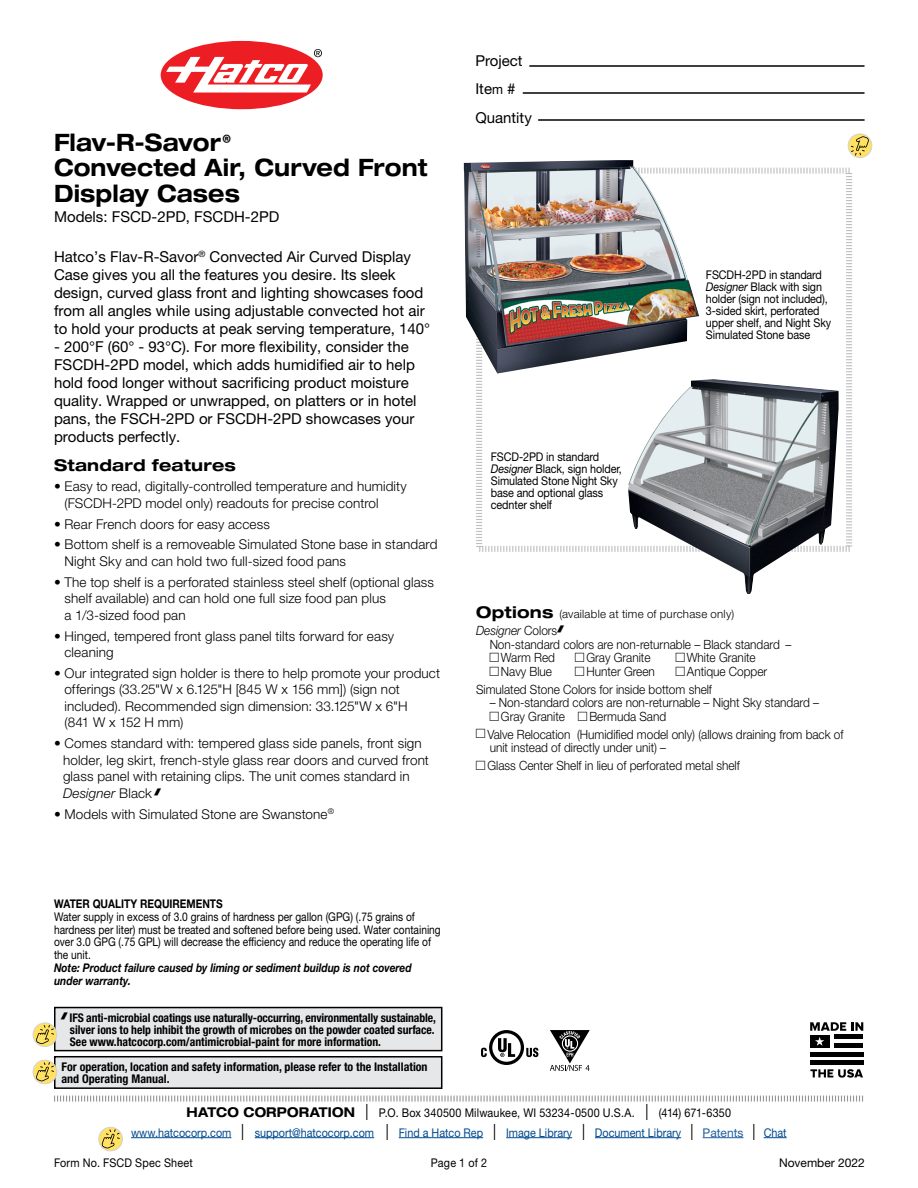
<style>
.page{position:relative;width:918px;height:1188px;background:#fff}
.page>*{position:absolute;margin:0;border:0;box-sizing:border-box;transform-origin:0 0}
.t1{font:700 expanded 24px/25.5px "Helvetica Neue LT Std";letter-spacing:.005em;color:#000;scale:.9 1}
.t2{font:700 expanded 16.2px "Helvetica Neue LT Std";letter-spacing:.015em;color:#000}
.t3{font:15px/18px "Helvetica Neue LT Std";color:#000}
.t4{font:300 13.5px/16.5px "Helvetica Neue LT Std";letter-spacing:.01em;color:#000}
.t5{font:300 12.75px/17.9px "Helvetica Neue LT Std";color:#000;scale:.93 1}
.t6{font:italic 300 12.75px "Helvetica Neue LT Std";color:#000;scale:.93 1}
.t7{font:700 condensed 12px/12px "Helvetica Neue LT Std";color:#000}
.t8{font:12px/12px "Helvetica Neue LT Std";color:#000;scale:.9 1}
.t9{font:12px/12.8px "Helvetica Neue LT Std";color:#000;scale:.85 1}
.t10{font:12px/19.5px "Helvetica Neue LT Std";color:#004a8f;text-align:center;scale:.9 1}
.t11{font:italic 700 12px/12.8px "Helvetica Neue LT Std";color:#000;scale:.85 1}
.t12{font:700 12px "Helvetica Neue LT Std";color:#000;scale:.85 1}
.t13{font:12px "Helvetica Neue LT Std";letter-spacing:.02em;color:#000;scale:.9 1}
.t14{font:12px "Helvetica Neue LT Std";color:#000}
.t15{font:300 11.55px "Helvetica Neue LT Std";letter-spacing:.02em;color:#000}
.s1{font-family:"Myriad Pro";font-style:italic;font-stretch:normal}
.s2{font-style:italic}
.s3{font-size:13.5px}
.s4{font-weight:700;font-stretch:expanded;font-size:16.2px}
.s5{font-style:normal}
.s6{font-weight:700;font-stretch:expanded;font-size:13.5px;color:#000}
.s7{font-stretch:condensed;font-size:22.5px;color:#000}
.s8{color:#000}
.s9{color:#215e9e}
</style>
<div class="page">
<hr style="left:131px;top:1137px;width:100px;height:1px;background:#004a8f">
<hr style="left:255px;top:1137px;width:119px;height:1px;background:#004a8f">
<hr style="left:399px;top:1137px;width:84px;height:1px;background:#004a8f">
<hr style="left:506px;top:1137px;width:66px;height:1px;background:#004a8f">
<hr style="left:595px;top:1137px;width:86px;height:1px;background:#004a8f">
<hr style="left:703px;top:1137px;width:41px;height:1px;background:#215e9e">
<svg style="left:764px;top:1137px;width:23px;height:1px"></svg>
<div style="left:99px;top:1127px;width:23px;height:24px;border:1px solid #d1d3d4;border-radius:50%"></div>
<svg style="left:101px;top:1129px;width:19px;height:20px"></svg>
<svg style="left:161px;top:41px;width:162px;height:68px"></svg>
<hr style="left:529px;top:65px;width:336px;height:2px;background:#000">
<hr style="left:523px;top:92px;width:342px;height:2px;background:#000">
<hr style="left:538px;top:119px;width:327px;height:2px;background:#000">
<svg style="left:54px;top:1095px;width:809px;height:7px"></svg>
<div style="left:55px;top:1057px;width:387px;height:31px;background:#e6e7e8"></div>
<div style="left:54px;top:1056px;width:388px;height:33px;border:2px solid #000"></div>
<div style="left:55px;top:1008px;width:387px;height:43px;background:#e6e7e8"></div>
<div style="left:54px;top:1007px;width:388px;height:44px;border:2px solid #000"></div>
<svg style="left:33px;top:1023px;width:24px;height:24px"></svg>
<div style="left:33px;top:1023px;width:24px;height:24px;border:1px solid #d1d3d4;border-radius:50%"></div>
<svg style="left:36px;top:1025px;width:18px;height:19px"></svg>
<svg style="left:33px;top:1060px;width:24px;height:24px"></svg>
<div style="left:33px;top:1060px;width:24px;height:24px;border:1px solid #d1d3d4;border-radius:50%"></div>
<svg style="left:36px;top:1062px;width:18px;height:20px"></svg>
<svg style="left:848px;top:134px;width:24px;height:24px"></svg>
<div style="left:848px;top:134px;width:24px;height:24px;border:1px solid #d1d3d4;border-radius:50%"></div>
<svg style="left:851px;top:136px;width:18px;height:20px"></svg>
<svg style="left:476px;top:167px;width:376px;height:385px"></svg>
<svg style="left:550px;top:1030px;width:40px;height:41px"></svg>
<svg style="left:481px;top:1030px;width:58px;height:35px"></svg>
<svg style="left:810px;top:1022px;width:53px;height:9px"></svg>
<svg style="left:810px;top:1069px;width:53px;height:9px"></svg>
<hr style="left:835px;top:1035px;width:28px;height:4px;background:#000">
<hr style="left:835px;top:1044px;width:28px;height:4px;background:#000">
<hr style="left:810px;top:1052px;width:53px;height:4px;background:#000">
<hr style="left:810px;top:1061px;width:53px;height:4px;background:#000">
<div style="left:810px;top:1035px;width:20px;height:13px;background:#000"></div>
<svg style="left:815px;top:1037px;width:9px;height:9px"></svg>
<img style="left:464px;top:160px;width:235px;height:214px">
<img style="left:628px;top:379px;width:211px;height:215px">
<h1 class="t1" style="left:54px;top:129px;width:416px">Flav-R-Savor<span class="s1">®<br></span>Convected Air, Curved Front<br>Display Cases</h1>
<p class="t3" style="left:54px;top:207px;width:227px">Models: FSCD-2PD, FSCDH-2PD</p>
<p class="t3" style="left:54px;top:248px;width:378px">Hatco’s Flav-R-Savor<sup>®</sup> Convected Air Curved Display Case gives you all the features you desire. Its sleek design, curved glass front and lighting showcases food from all angles while using adjustable convected hot air to hold your products at peak serving temperature, 140°</p>
<p class="t3" style="left:54px;top:338px;width:364px">- 200°F (60° - 93°C). For more flexibility, consider the FSCDH-2PD model, which adds humidified air to help hold food longer without sacrificing product moisture quality. Wrapped or unwrapped, on platters or in hotel pans, the FSCH-2PD or FSCDH-2PD showcases your products perfectly.</p>
<p class="t2" style="left:54px;top:455px;width:183px">Standard features</p>
<p class="t4" style="left:65px;top:478px;width:344px;text-indent:-11px">• Easy to read, digitally-controlled temperature and humidity (FSCDH-2PD model only) readouts for precise control</p>
<p class="t4" style="left:54px;top:515px;width:217px">• Rear French doors for easy access</p>
<p class="t4" style="left:65px;top:536px;width:375px;text-indent:-11px">• Bottom shelf is a removeable Simulated Stone base in standard<br>Night Sky and can hold two full-sized food pans</p>
<p class="t4" style="left:65px;top:573px;width:371px;text-indent:-11px">• The top shelf is a perforated stainless steel shelf (optional glass shelf available) and can hold one full size food pan plus<br>a 1/3-sized food pan</p>
<p class="t4" style="left:65px;top:627px;width:331px;text-indent:-11px">• Hinged, tempered front glass panel tilts forward for easy cleaning</p>
<p class="t4" style="left:65px;top:665px;width:377px;text-indent:-11px">• Our integrated sign holder is there to help promote your product offerings (33.25"W x 6.125"H [845 W x 156 mm]) (sign not included). Recommended sign dimension: 33.125"W x 6"H<br>(841 W x 152 H mm)</p>
<p class="t4" style="left:63px;top:735px;width:367px;text-indent:-9px">• Comes standard with: tempered glass side panels, front sign holder, leg skirt, french-style glass rear doors and curved front glass panel with retaining clips. The unit comes standard in <span class="s2">Designer</span> Black</p>
<p class="t4" style="left:54px;top:805px;width:282px">• Models with Simulated Stone are Swanstone<sup>®</sup></p>
<p class="t12" style="left:54px;top:896px;width:200px">WATER QUALITY REQUIREMENTS</p>
<p class="t9" style="left:54px;top:910px;width:457px">Water supply in excess of 3.0 grains of hardness per gallon (GPG) (.75 grains of hardness per liter) must be treated and softened before being used. Water containing over 3.0 GPG (.75 GPL) will decrease the efficiency and reduce the operating life of the unit.</p>
<p class="t11" style="left:54px;top:961px;width:422px">Note: Product failure caused by liming or sediment buildup is not covered under warranty.</p>
<p class="t7" style="left:70px;top:1011px;width:368px;text-align:justify">IFS anti-microbial coatings use naturally-occurring, environmentally sustainable, silver ions to help inhibit the growth of microbes on the powder coated surface.<br>See www.hatcocorp.com/antimicrobial-paint for more information.</p>
<p class="t7" style="left:62px;top:1060px;width:368px">For operation, location and safety information, please refer to the Installation and Operating Manual.</p>
<p class="t3" style="left:475px;top:46px;width:58px;line-height:28.5px">Project<br>Ite<span class="s3">m</span> #<br>Quantity</p>
<p class="t8" style="left:491px;top:451px;width:147px">FSCD-2PD in standard<br><span class="s2">Designer</span> Black, sign holder,<br>Simulated Stone Night Sky base and optional glass cednter shelf</p>
<p class="t8" style="left:706px;top:269px;width:141px">FSCDH-2PD in standard<br><span class="s2">Designer</span> Black with sign holder (sign not included),<br>3-sided skirt, perforated upper shelf, and Night Sky<br>Simulated Stone base</p>
<p class="t15" style="left:476px;top:606px;width:260px"><span class="s4">Options</span> (available at time of purchase only)</p>
<p class="t6" style="left:476px;top:623px;width:89px">Designer <span class="s5">Colors</span></p>
<p class="t5" style="left:490px;top:635px;width:326px">Non-standard colors are non-returnable – Black standard –</p>
<p class="t5" style="left:501px;top:649px;width:60px">Warm Red</p>
<p class="t5" style="left:586px;top:649px;width:70px">Gray Granite</p>
<p class="t5" style="left:687px;top:649px;width:76px">White Granite</p>
<p class="t5" style="left:501px;top:662px;width:57px">Navy Blue</p>
<p class="t5" style="left:586px;top:662px;width:75px">Hunter Green</p>
<p class="t5" style="left:476px;top:662px;width:314px;text-indent:211px">Antique Copper<br>Simulated Stone Colors for inside bottom shelf</p>
<p class="t5" style="left:501px;top:696px;width:344px;line-height:13.5px;text-indent:-11px">– Non-standard colors are non-returnable – Night Sky standard –<br>Gray Granite</p>
<p class="t5" style="left:487px;top:707px;width:384px;text-indent:102px">Bermuda Sand<br>Valve Relocation (Humidified model only) (allows draining from back of</p>
<p class="t5" style="left:487px;top:738px;width:273px">unit instead of directly under unit) –<br>Glass Center Shelf in lieu of perforated metal shelf</p>
<p class="t10" style="left:131px;top:1103px;width:730px"><span class="s6">HATCO CORPORATION</span> <span class="s7">l</span> <span class="s8">P.O. Box 340500 Milwaukee, WI 53234-0500 U.S.A.</span> <span class="s7">l</span> <span class="s8">(414) 671-6350<br></span>www.hatcocorp.com <span class="s7">l</span> support@hatcocorp.com <span class="s7">l</span> Find a Hatco Rep <span class="s7">l</span> Image Library <span class="s7">l</span> Document Library <span class="s7">l</span> <span class="s9">Patents</span> <span class="s7">l</span> Chat</p>
<p class="t13" style="left:54px;top:1156px;width:156px">Form No. FSCD Spec Sheet</p>
<p class="t8" style="left:431px;top:1157px;width:64px">Page 1 of 2</p>
<p class="t14" style="left:779px;top:1156px;width:87px">November 2022</p>
</div>
